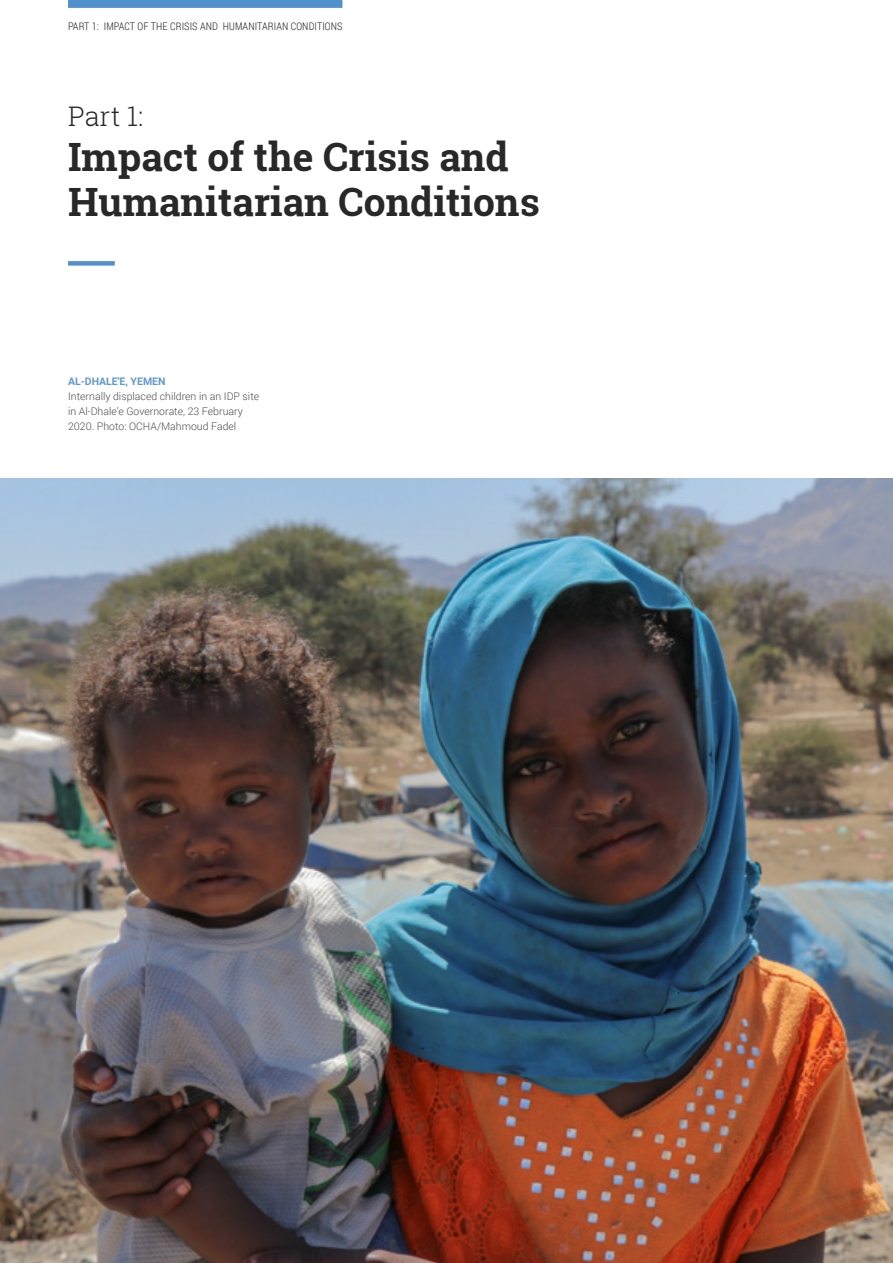
<style>
.page{position:relative;width:893px;height:1263px;background:#fff}
.page>*{position:absolute;margin:0;border:0;box-sizing:border-box;transform-origin:0 0}
.t1{font:700 39px/45px "Roboto Slab";color:#292829}
.t2{font:300 27px "Roboto Slab";color:#292829}
.t3{font:300 10.5px/15px "Roboto";color:#4c4c4e}
.t4{font:300 10.5px "Roboto Condensed";letter-spacing:.01em;color:#292829}
.t5{font:700 10.5px "Roboto";color:#6299d1}
</style>
<div class="page">
<div style="left:68px;top:0;width:274px;height:8px;background:#5091cd"></div>
<img style="left:0;top:478px;width:893px;height:785px">
<div style="left:68px;top:261px;width:47px;height:5px;background:#5091cd"></div>
<p class="t4" style="left:68px;top:19px;width:276px">PART 1: IMPACT OF THE CRISIS AND HUMANITARIAN CONDITIONS</p>
<h2 class="t2" style="left:68px;top:98px;width:77px">Part 1:</h2>
<h1 class="t1" style="left:68px;top:134px;width:473px">Impact of the Crisis and<br>Humanitarian Conditions</h1>
<p class="t5" style="left:68px;top:374px;width:99px">AL-DHALE'E, YEMEN</p>
<p class="t3" style="left:68px;top:389px;width:193px">Internally displaced children in an IDP site in Al-Dhale’e Governorate, 23 February<br>2020. Photo: OCHA/Mahmoud Fadel</p>
</div>
